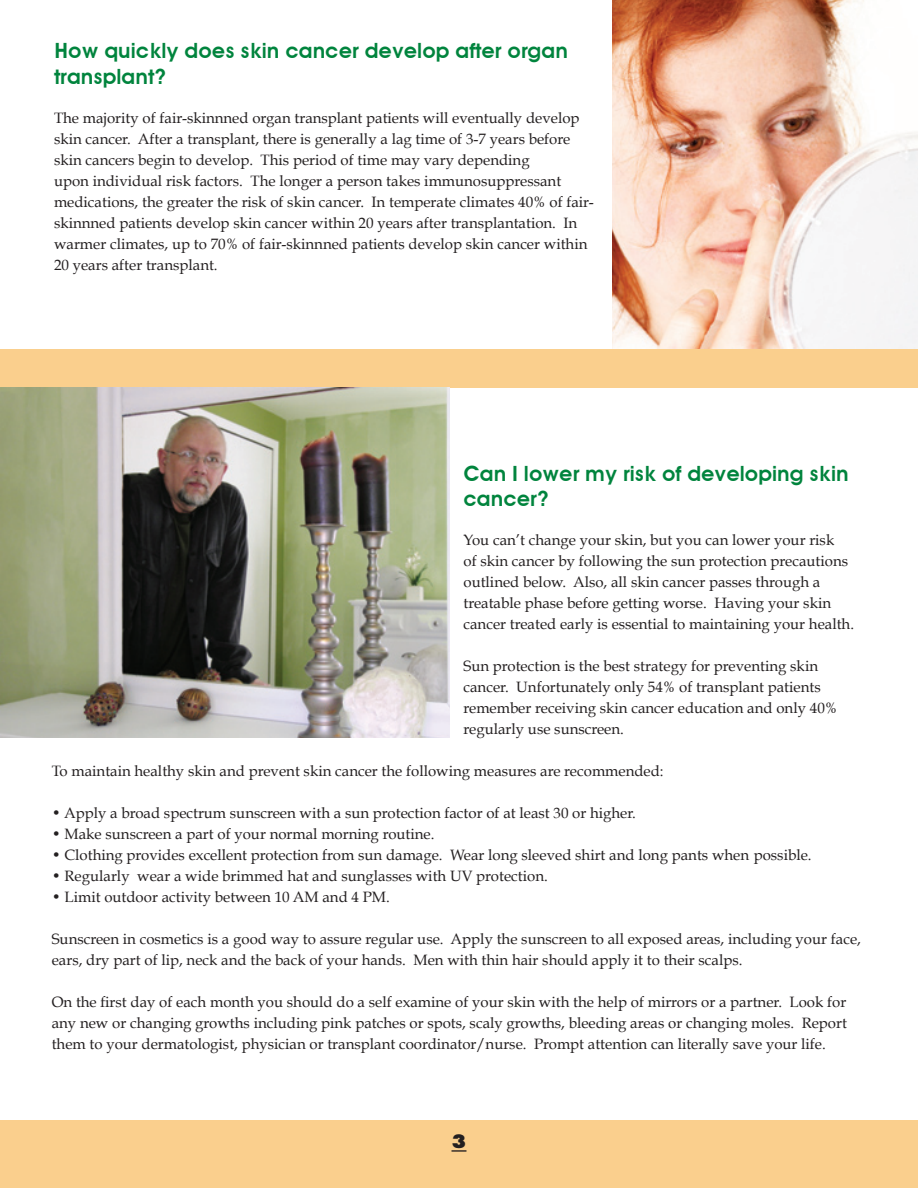
<style>
.page{position:relative;width:918px;height:1188px;background:#fff}
.page>*{position:absolute;margin:0;border:0;box-sizing:border-box;transform-origin:0 0}
.t1{font:600 21px/25.2px "Avant Garde";color:#00843d}
.t2{font:800 18px "Futura";color:#231f20}
.t3{font:15px/21px "Book Antiqua";color:#231f20}
</style>
<div class="page">
<div style="left:0;top:1120px;width:918px;height:68px;background:#facf8d"></div>
<div style="left:0;top:349px;width:918px;height:39px;background:#facf8d"></div>
<img style="left:612px;top:0;width:306px;height:348px">
<img style="left:0;top:388px;width:450px;height:350px">
<svg style="left:452px;top:1150px;width:14px;height:2px"></svg>
<h1 class="t1" style="left:54px;top:38px;width:515px">How quickly does skin cancer develop after organ transplant?</h1>
<p class="t3" style="left:54px;top:107px;width:541px">The majority of fair-skinnned organ transplant patients will eventually develop skin cancer. After a transplant, there is generally a lag time of 3-7 years before skin cancers begin to develop. This period of time may vary depending<br>upon individual risk factors. The longer a person takes immunosuppressant medications, the greater the risk of skin cancer. In temperate climates 40% of fair&shy;skinnned patients develop skin cancer within 20 years after transplantation. In warmer climates, up to 70% of fair-skinnned patients develop skin cancer within 20 years after transplant.</p>
<h1 class="t1" style="left:464px;top:461px;width:387px">Can I lower my risk of developing skin cancer?</h1>
<p class="t3" style="left:464px;top:529px;width:392px">You can’t change your skin, but you can lower your risk<br>of skin cancer by following the sun protection precautions outlined below. Also, all skin cancer passes through a treatable phase before getting worse. Having your skin cancer treated early is essential to maintaining your health.</p>
<p class="t3" style="left:464px;top:655px;width:375px">Sun protection is the best strategy for preventing skin cancer. Unfortunately only 54% of transplant patients remember receiving skin cancer education and only 40% regularly use sunscreen.</p>
<p class="t3" style="left:52px;top:760px;width:613px">To maintain healthy skin and prevent skin cancer the following measures are recommended:</p>
<p class="t3" style="left:52px;top:802px;width:586px">• Apply a broad spectrum sunscreen with a sun protection factor of at least 30 or higher.</p>
<p class="t3" style="left:52px;top:823px;width:384px">• Make sunscreen a part of your normal morning routine.</p>
<p class="t3" style="left:52px;top:844px;width:761px">• Clothing provides excellent protection from sun damage. Wear long sleeved shirt and long pants when possible.</p>
<p class="t3" style="left:52px;top:865px;width:498px">• Regularly wear a wide brimmed hat and sunglasses with UV protection.</p>
<p class="t3" style="left:52px;top:886px;width:340px">• Limit outdoor activity between 10 AM and 4 PM.</p>
<p class="t3" style="left:52px;top:928px;width:811px">Sunscreen in cosmetics is a good way to assure regular use. Apply the sunscreen to all exposed areas, including your face, ears, dry part of lip, neck and the back of your hands. Men with thin hair should apply it to their scalps.</p>
<p class="t3" style="left:52px;top:991px;width:797px;text-align:justify">On the first day of each month you should do a self examine of your skin with the help of mirrors or a partner. Look for any new or changing growths including pink patches or spots, scaly growths, bleeding areas or changing moles. Report them to your dermatologist, physician or transplant coordinator/nurse. Prompt attention can literally save your life.</p>
<p class="t2" style="left:452px;top:1130px;width:16px">3</p>
</div>
